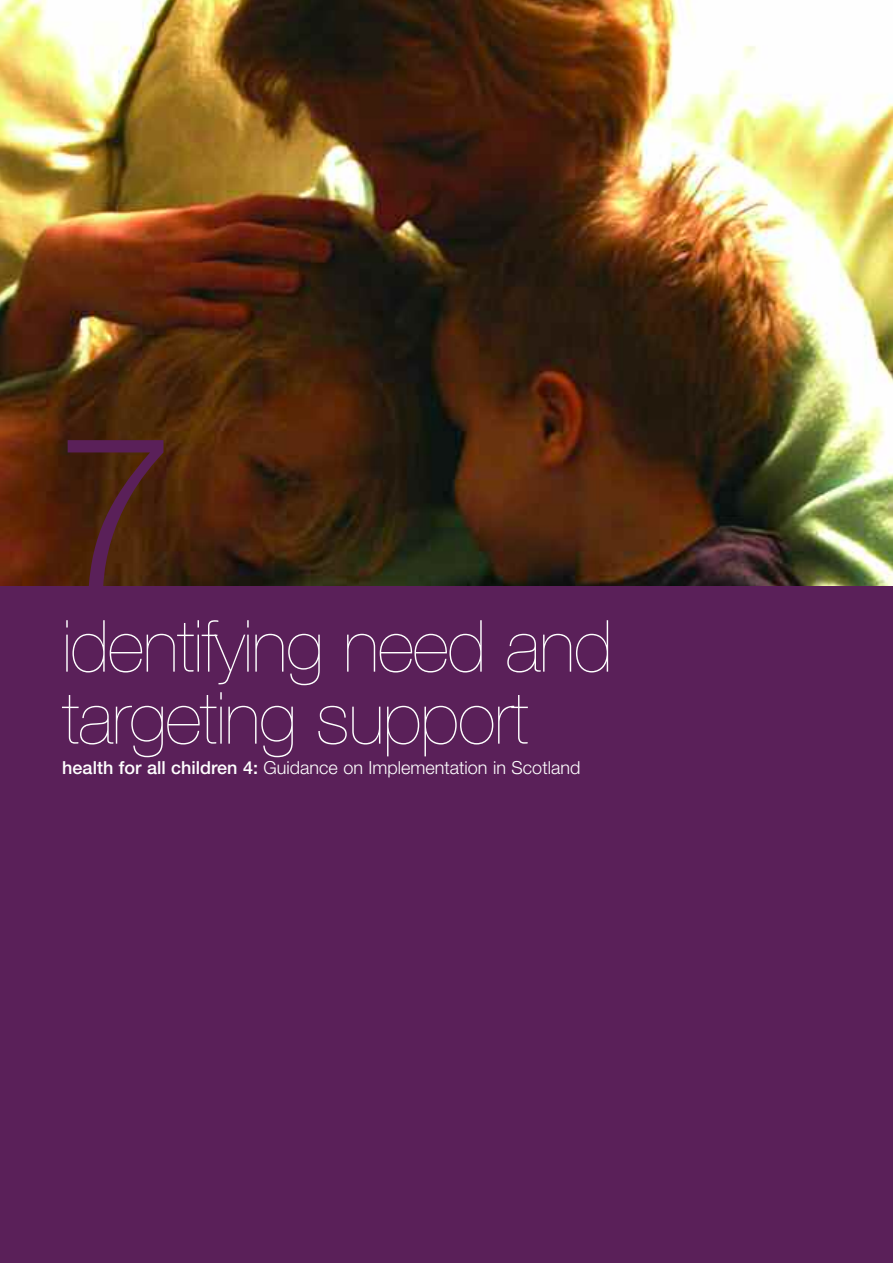
<style>
.page{position:relative;width:893px;height:1263px;background:#fff}
.page>*{position:absolute;margin:0;border:0;box-sizing:border-box;transform-origin:0 0}
.t1{font:300 213px "Helvetica Neue";color:#5a2059}
.t2{font:200 72px/72px "Helvetica Neue";letter-spacing:-.015em;color:#fff}
.t3{font:300 18px "Helvetica Neue";color:#fff}
.s1{font-weight:500}
</style>
<div class="page">
<img style="left:0;top:0;width:893px;height:587px">
<div style="left:0;top:587px;width:893px;height:676px;background:#5a2059"></div>
<h1 class="t1" style="left:57px;top:435px;width:120px">7</h1>
<h2 class="t2" style="left:62px;top:616px;width:552px">identifying need and targeting support</h2>
<p class="t3" style="left:62px;top:761px;width:519px"><span class="s1">health for all children 4:</span> Guidance on Implementation in Scotland</p>
</div>
